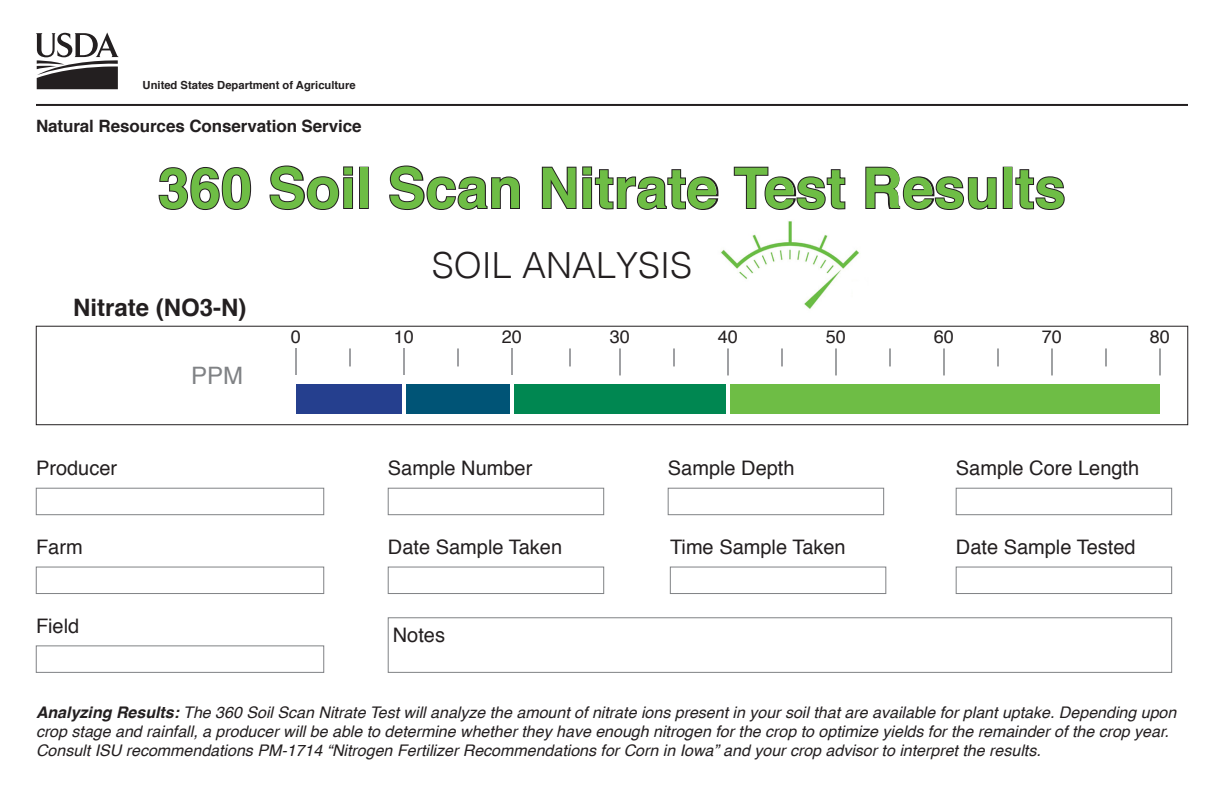
<style>
.page{position:relative;width:1224px;height:792px;background:#fff}
.page>*{position:absolute;margin:0;border:0;box-sizing:border-box;transform-origin:0 0}
.t1{font:700 56px "Helvetica";letter-spacing:.005em;color:#6ebd45}
.t2{font:300 36px "Helvetica";color:#231f20}
.t3{font:700 24px "Helvetica";color:#231f20}
.t4{font:24px "Helvetica";color:#808285}
.t5{font:20px "Helvetica";color:#231f20}
.t6{font:18px "Helvetica";color:#231f20}
.t7{font:700 17px "Helvetica";letter-spacing:-.005em;color:#231f20}
.t8{font:italic 16px/19.2px "Helvetica";color:#231f20}
.t9{font:700 11.2px "Helvetica";color:#231f20}
.s1{font-weight:700}
</style>
<div class="page">
<svg style="left:36px;top:32px;width:83px;height:57px"></svg>
<hr style="left:36px;top:104px;width:1152px;height:2px;background:#231f20">
<svg style="left:158px;top:167px;width:94px;height:43px"></svg>
<svg style="left:269px;top:165px;width:84px;height:45px"></svg>
<div style="left:359px;top:167px;width:10px;height:42px;border:2px solid #231f20"></div>
<svg style="left:389px;top:165px;width:131px;height:45px"></svg>
<svg style="left:541px;top:166px;width:178px;height:44px"></svg>
<svg style="left:733px;top:166px;width:113px;height:44px"></svg>
<svg style="left:865px;top:166px;width:132px;height:44px"></svg>
<div style="left:1003px;top:167px;width:10px;height:42px;border:2px solid #231f20"></div>
<svg style="left:1015px;top:169px;width:50px;height:41px"></svg>
<img style="left:720px;top:221px;width:139px;height:88px">
<div style="left:36px;top:326px;width:1152px;height:99px;border:1px solid #231f20"></div>
<hr style="left:295px;top:348px;width:2px;height:27px;background:#808285">
<div style="left:730px;top:385px;width:430px;height:29px;background:#6ebd45"></div>
<div style="left:296px;top:385px;width:106px;height:29px;background:#253f8e"></div>
<div style="left:406px;top:385px;width:104px;height:29px;background:#005476"></div>
<div style="left:514px;top:385px;width:211px;height:29px;background:#008751"></div>
<hr style="left:403px;top:348px;width:2px;height:27px;background:#808285">
<hr style="left:511px;top:348px;width:2px;height:27px;background:#808285">
<hr style="left:619px;top:348px;width:2px;height:27px;background:#808285">
<hr style="left:727px;top:348px;width:2px;height:27px;background:#808285">
<hr style="left:835px;top:348px;width:2px;height:27px;background:#808285">
<hr style="left:943px;top:348px;width:2px;height:27px;background:#808285">
<hr style="left:1051px;top:348px;width:2px;height:27px;background:#808285">
<hr style="left:1159px;top:348px;width:2px;height:27px;background:#808285">
<svg style="left:349px;top:348px;width:2px;height:18px"></svg>
<svg style="left:457px;top:348px;width:2px;height:18px"></svg>
<svg style="left:569px;top:348px;width:2px;height:18px"></svg>
<svg style="left:673px;top:348px;width:2px;height:18px"></svg>
<svg style="left:781px;top:348px;width:2px;height:18px"></svg>
<svg style="left:889px;top:348px;width:2px;height:18px"></svg>
<svg style="left:997px;top:348px;width:2px;height:18px"></svg>
<svg style="left:1105px;top:348px;width:2px;height:18px"></svg>
<div style="left:36px;top:488px;width:288px;height:27px;border:1px solid #808285"></div>
<div style="left:36px;top:567px;width:288px;height:27px;border:1px solid #808285"></div>
<div style="left:36px;top:646px;width:288px;height:27px;border:1px solid #808285"></div>
<div style="left:388px;top:488px;width:216px;height:27px;border:1px solid #808285"></div>
<div style="left:668px;top:488px;width:216px;height:27px;border:1px solid #808285"></div>
<div style="left:956px;top:488px;width:216px;height:27px;border:1px solid #808285"></div>
<div style="left:388px;top:567px;width:216px;height:27px;border:1px solid #808285"></div>
<div style="left:670px;top:567px;width:216px;height:27px;border:1px solid #808285"></div>
<div style="left:956px;top:567px;width:216px;height:27px;border:1px solid #808285"></div>
<div style="left:388px;top:618px;width:784px;height:55px;border:1px solid #808285"></div>
<p class="t9" style="left:143px;top:76px;width:215px">United States Department of Agriculture</p>
<p class="t7" style="left:36px;top:113px;width:327px">Natural Resources Conservation Service</p>
<p class="t1" style="left:158px;top:143px;width:909px">360 Soil Scan Nitrate Test Results</p>
<p class="t3" style="left:73px;top:288px;width:175px">Nitrate (NO3-N)</p>
<p class="t5" style="left:36px;top:452px;width:83px">Producer</p>
<p class="t5" style="left:36px;top:531px;width:48px">Farm</p>
<p class="t5" style="left:36px;top:610px;width:45px">Field</p>
<p class="t4" style="left:191px;top:358px;width:54px">PPM</p>
<p class="t2" style="left:432px;top:234px;width:262px">SOIL ANALYSIS</p>
<p class="t6" style="left:291px;top:323px;width:12px">0</p>
<p class="t6" style="left:394px;top:323px;width:22px">10</p>
<p class="t6" style="left:502px;top:323px;width:22px">20</p>
<p class="t6" style="left:610px;top:323px;width:22px">30</p>
<p class="t6" style="left:718px;top:323px;width:22px">40</p>
<p class="t6" style="left:826px;top:323px;width:22px">50</p>
<p class="t6" style="left:934px;top:323px;width:22px">60</p>
<p class="t6" style="left:1042px;top:323px;width:22px">70</p>
<p class="t6" style="left:1150px;top:323px;width:22px">80</p>
<p class="t5" style="left:388px;top:452px;width:146px">Sample Number</p>
<p class="t5" style="left:668px;top:452px;width:128px">Sample Depth</p>
<p class="t5" style="left:956px;top:452px;width:185px">Sample Core Length</p>
<p class="t5" style="left:388px;top:531px;width:176px">Date Sample Taken</p>
<p class="t5" style="left:670px;top:531px;width:177px">Time Sample Taken</p>
<p class="t5" style="left:956px;top:531px;width:181px">Date Sample Tested</p>
<p class="t5" style="left:393px;top:619px;width:54px">Notes</p>
<p class="t8" style="left:36px;top:703px;width:1142px"><span class="s1">Analyzing Results:</span> The 360 Soil Scan Nitrate Test will analyze the amount of nitrate ions present in your soil that are available for plant uptake. Depending upon crop stage and rainfall, a producer will be able to determine whether they have enough nitrogen for the crop to optimize yields for the remainder of the crop year.<br>Consult ISU recommendations PM-1714 “Nitrogen Fertilizer Recommendations for Corn in Iowa” and your crop advisor to interpret the results.</p>
</div>
